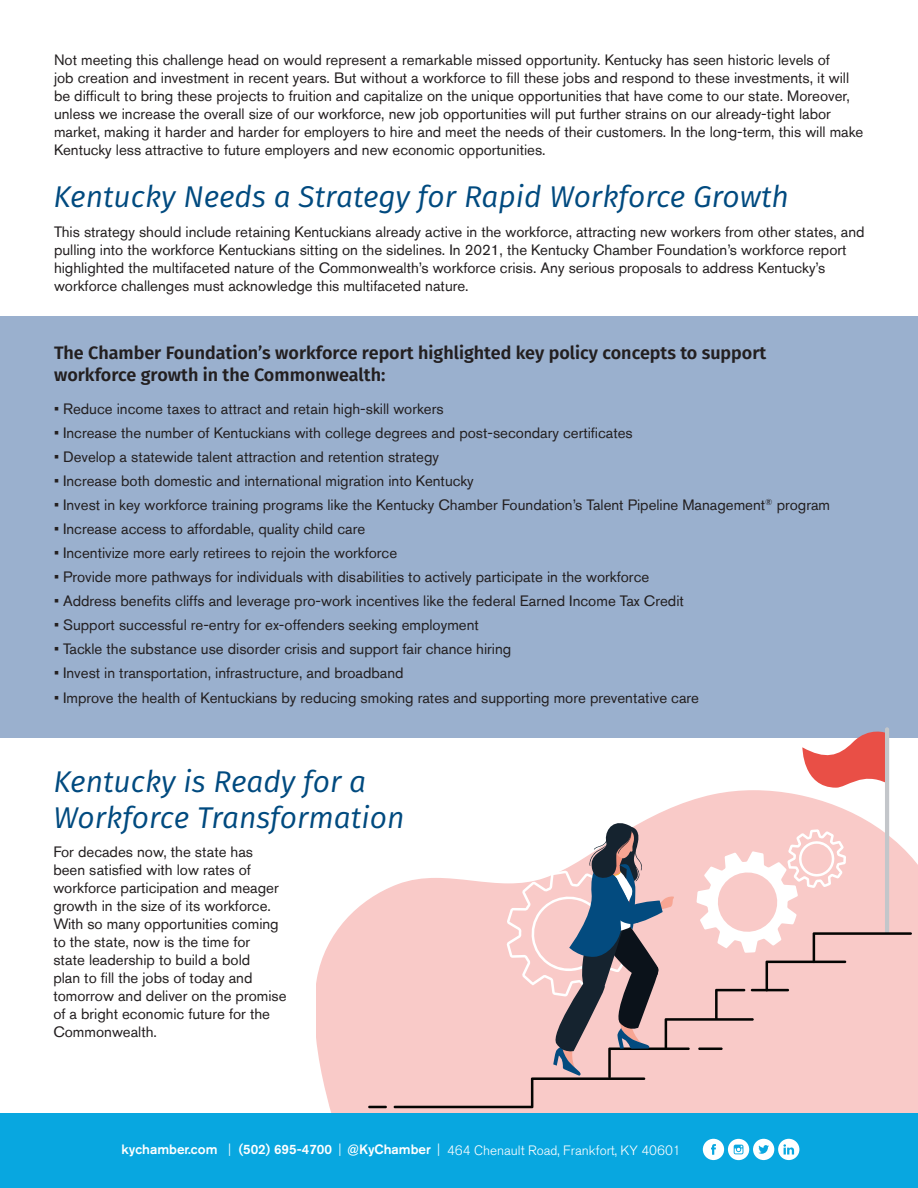
<style>
.page{position:relative;width:918px;height:1188px;background:#fff}
.page>*{position:absolute;margin:0;border:0;box-sizing:border-box;transform-origin:0 0}
.t1{font:italic 30px/36px "Fira Sans";color:#004a7f}
.t2{font:600 18px/21.6px "Fira Sans";color:#231f20}
.t3{font:15px/18px "Akzidenz Grotesk Std";color:#231f20}
.t4{font:500 13.5px "Akzidenz Grotesk Std";color:#fff}
.s1{font-weight:300}
</style>
<div class="page">
<div style="left:0;top:316px;width:918px;height:421px;background:#9ab0ce"></div>
<svg style="left:317px;top:790px;width:601px;height:323px;fill:#f9cac8"></svg>
<svg style="left:802px;top:731px;width:83px;height:57px"></svg>
<hr style="left:885px;top:727px;width:4px;height:207px;background:#c3c6ca;border-radius:2px">
<svg style="left:368px;top:1106px;width:19px;height:2px"></svg>
<svg style="left:394px;top:820px;width:518px;height:288px;background:#e9c5c5"></svg>
<div style="left:0;top:1113px;width:918px;height:75px;background:#08a7e0"></div>
<svg style="left:703px;top:1139px;width:96px;height:21px"></svg>
<p class="t3" style="left:54px;top:51px;width:811px">Not meeting this challenge head on would represent a remarkable missed opportunity. Kentucky has seen historic levels of<br>job creation and investment in recent years. But without a workforce to fill these jobs and respond to these investments, it will be difficult to bring these projects to fruition and capitalize on the unique opportunities that have come to our state. Moreover, unless we increase the overall size of our workforce, new job opportunities will put further strains on our already-tight labor market, making it harder and harder for employers to hire and meet the needs of their customers. In the long-term, this will make Kentucky less attractive to future employers and new economic opportunities.</p>
<h1 class="t1" style="left:53px;top:178px;width:737px">Kentucky Needs a Strategy for Rapid Workforce Growth</h1>
<p class="t3" style="left:54px;top:223px;width:812px">This strategy should include retaining Kentuckians already active in the workforce, attracting new workers from other states, and pulling into the workforce Kentuckians sitting on the sidelines. In 2021, the Kentucky Chamber Foundation’s workforce report highlighted the multifaceted nature of the Commonwealth’s workforce crisis. Any serious proposals to address Kentucky’s workforce challenges must acknowledge this multifaceted nature.</p>
<p class="t2" style="left:54px;top:341px;width:714px">The Chamber Foundation’s workforce report highlighted key policy concepts to support workforce growth in the Commonwealth:</p>
<p class="t3" style="left:54px;top:399px;width:391px">• Reduce income taxes to attract and retain high-skill workers</p>
<p class="t3" style="left:54px;top:423px;width:580px">• Increase the number of Kentuckians with college degrees and post-secondary certificates</p>
<p class="t3" style="left:54px;top:447px;width:387px">• Develop a statewide talent attraction and retention strategy</p>
<p class="t3" style="left:54px;top:471px;width:421px">• Increase both domestic and international migration into Kentucky</p>
<p class="t3" style="left:54px;top:495px;width:778px">• Invest in key workforce training programs like the Kentucky Chamber Foundation’s Talent Pipeline Management<sup>®</sup> program</p>
<p class="t3" style="left:54px;top:519px;width:313px">• Increase access to affordable, quality child care</p>
<p class="t3" style="left:54px;top:543px;width:345px">• Incentivize more early retirees to rejoin the workforce</p>
<p class="t3" style="left:54px;top:567px;width:597px">• Provide more pathways for individuals with disabilities to actively participate in the workforce</p>
<p class="t3" style="left:54px;top:591px;width:631px">• Address benefits cliffs and leverage pro-work incentives like the federal Earned Income Tax Credit</p>
<p class="t3" style="left:54px;top:615px;width:426px">• Support successful re-entry for ex-offenders seeking employment</p>
<p class="t3" style="left:54px;top:639px;width:459px">• Tackle the substance use disorder crisis and support fair chance hiring</p>
<p class="t3" style="left:54px;top:663px;width:351px">• Invest in transportation, infrastructure, and broadband</p>
<p class="t3" style="left:54px;top:689px;width:647px">• Improve the health of Kentuckians by reducing smoking rates and supporting more preventative care</p>
<h1 class="t1" style="left:53px;top:763px;width:353px">Kentucky is Ready for a<br>Workforce Transformation</h1>
<p class="t3" style="left:53px;top:843px;width:235px">For decades now, the state has been satisfied with low rates of workforce participation and meager growth in the size of its workforce.<br>With so many opportunities coming to the state, now is the time for<br>state leadership to build a bold<br>plan to fill the jobs of today and tomorrow and deliver on the promise of a bright economic future for the<br>Commonwealth.</p>
<p class="t4" style="left:122px;top:1141px;width:561px">kychamber.com <span class="s1">|</span> (502) 695-4700 <span class="s1">|</span> @KyChamber <span class="s1">| 464 Chenault Road, Frankfort, KY 40601</span></p>
</div>
